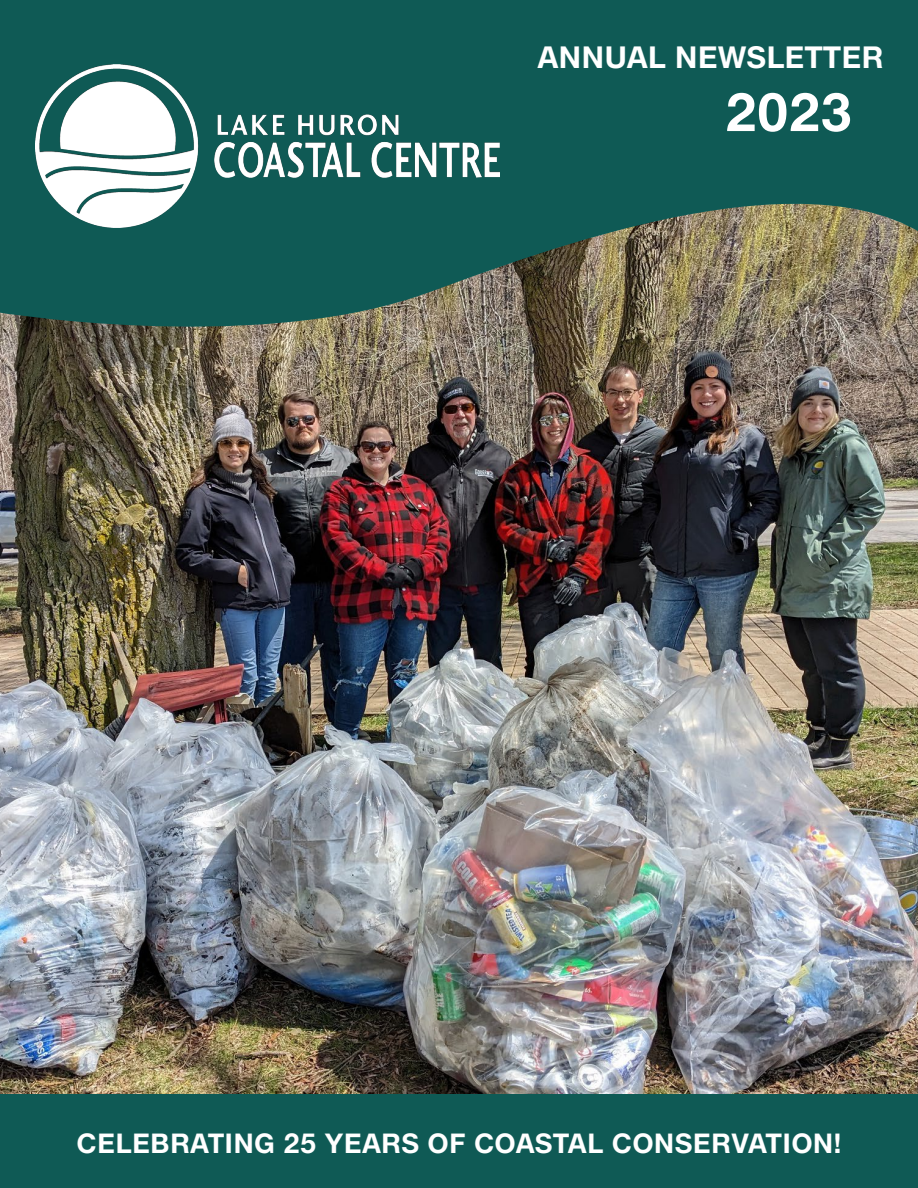
<style>
.page{position:relative;width:918px;height:1188px;background:#fff}
.page>*{position:absolute;margin:0;border:0;box-sizing:border-box;transform-origin:0 0}
.t1{font:700 52.5px "Helvetica Neuee Text Pro";color:#fff}
.t2{font:700 30px "Helvetica Neuee Text Pro";color:#fff}
.t3{font:700 27px "Helvetica Neuee Text Pro";letter-spacing:.01em;color:#fff}
</style>
<div class="page">
<img style="left:0;top:353px;width:918px;height:742px">
<svg style="left:0;top:0;width:918px;height:353px;background:#326257"></svg>
<img style="left:35px;top:64px;width:464px;height:164px">
<div style="left:0;top:1095px;width:918px;height:93px;background:#0f5a55"></div>
<p class="t2" style="left:537px;top:38px;width:348px">ANNUAL NEWSLETTER</p>
<p class="t1" style="left:725px;top:78px;width:129px">2023</p>
<p class="t3" style="left:77px;top:1126px;width:766px">CELEBRATING 25 YEARS OF COASTAL CONSERVATION!</p>
</div>
